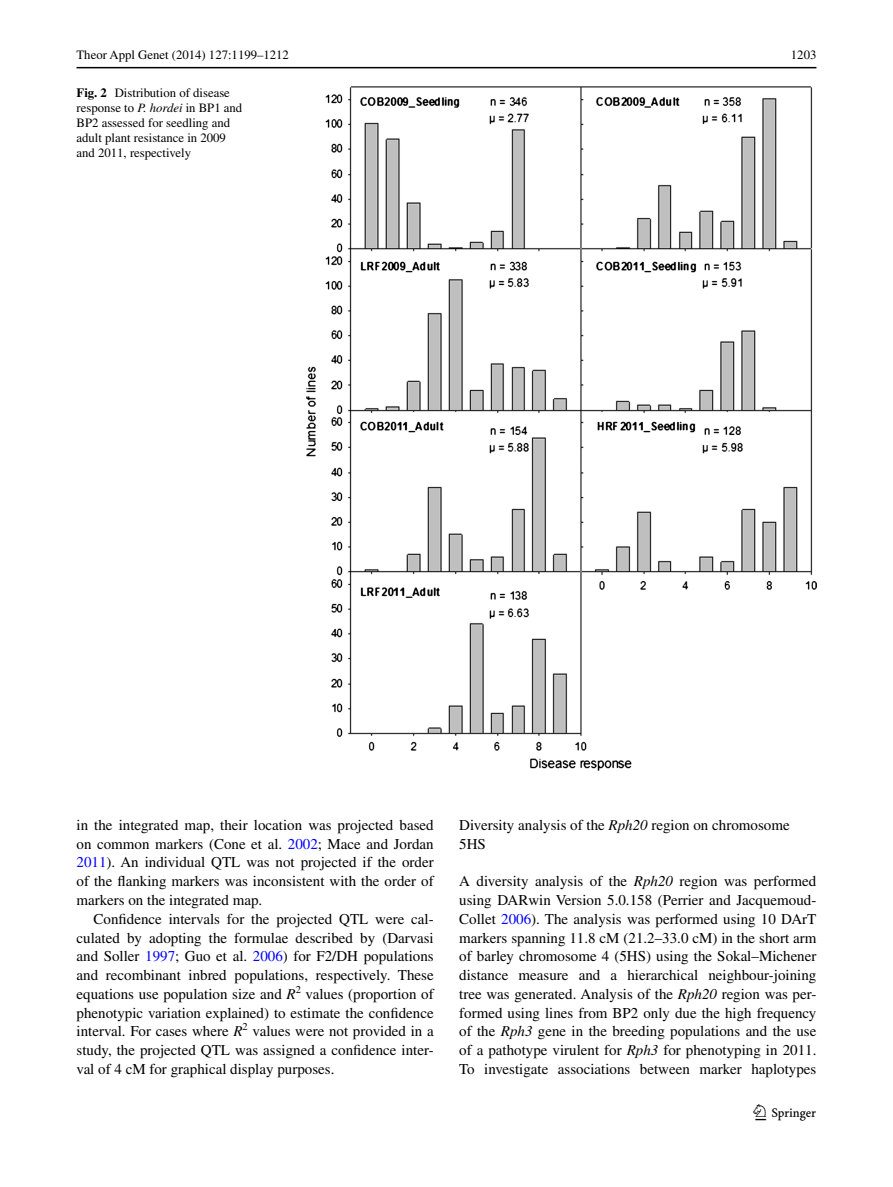
<style>
.page{position:relative;width:893px;height:1187px;background:#fff}
.page>*{position:absolute;margin:0;border:0;box-sizing:border-box;transform-origin:0 0}
.t1{font:22.5px "Springnew";color:#000}
.t2{font:15px/18.8px "Times";color:#000;text-align:justify}
.t3{font:12.75px/15px "Times";color:#000}
.s1{font-weight:700}
.s2{font-style:italic}
.s3{color:#00f}
</style>
<div class="page">
<hr style="left:77px;top:67px;width:739px;height:1px;background:#000">
<img style="left:306px;top:87px;width:510px;height:683px">
<p class="t3" style="left:77px;top:48px;width:214px">Theor Appl Genet (2014) 127:1199–1212</p>
<p class="t3" style="left:791px;top:48px;width:27px">1203</p>
<p class="t3" style="left:77px;top:85px;width:167px"><span class="s1">Fig. 2</span> Distribution of disease response to <span class="s2">P. hordei</span> in BP1 and<br>BP2 assessed for seedling and adult plant resistance in 2009 and 2011, respectively</p>
<p class="t2" style="left:77px;top:815px;width:359px">in the integrated map, their location was projected based on common markers (Cone et al. <span class="s3">2002</span>; Mace and Jordan <span class="s3">2011</span>). An individual QTL was not projected if the order of the flanking markers was inconsistent with the order of markers on the integrated map.</p>
<p class="t2" style="left:77px;top:909px;width:359px;text-indent:17px">Confidence intervals for the projected QTL were cal&shy;culated by adopting the formulae described by (Darvasi and Soller <span class="s3">1997</span>; Guo et al. <span class="s3">2006</span>) for F2/DH populations and recombinant inbred populations, respectively. These equations use population size and <span class="s2">R</span><sup>2</sup> values (proportion of phenotypic variation explained) to estimate the confidence interval. For cases where <span class="s2">R</span><sup>2</sup> values were not provided in a study, the projected QTL was assigned a confidence inter&shy;val of 4 cM for graphical display purposes.</p>
<p class="t2" style="left:459px;top:815px;width:332px">Diversity analysis of the <span class="s2">Rph20</span> region on chromosome<br>5HS</p>
<p class="t2" style="left:459px;top:871px;width:359px">A diversity analysis of the <span class="s2">Rph20</span> region was performed using DARwin Version 5.0.158 (Perrier and Jacquemoud-Collet <span class="s3">2006</span>). The analysis was performed using 10 DArT markers spanning 11.8 cM (21.2–33.0 cM) in the short arm of barley chromosome 4 (5HS) using the Sokal–Michener distance measure and a hierarchical neighbour-joining tree was generated. Analysis of the <span class="s2">Rph20</span> region was per&shy;formed using lines from BP2 only due the high frequency of the <span class="s2">Rph3</span> gene in the breeding populations and the use of a pathotype virulent for <span class="s2">Rph3</span> for phenotyping in 2011.<br>To investigate associations between marker haplotypes</p>
<h1 class="t1" style="left:755px;top:1104px;width:62px">1 3</h1>
</div>
